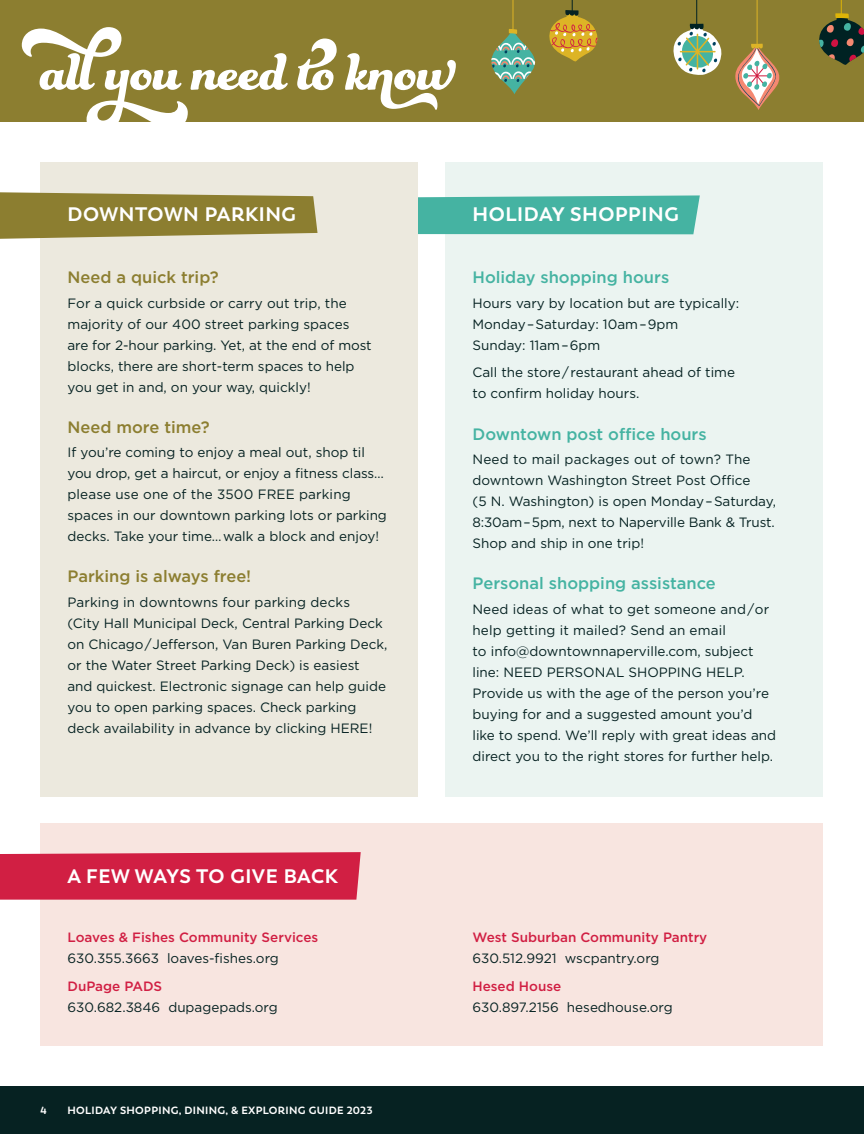
<style>
.page{position:relative;width:864px;height:1134px;background:#fff}
.page>*{position:absolute;margin:0;border:0;box-sizing:border-box;transform-origin:0 0}
.t1{font:63px "Funkydori";color:#fff}
.t2{font:700 19.5px "Trenda";letter-spacing:.03em;color:#fff}
.t3{font:500 16.5px "Gotham";color:#45b3a2}
.t4{font:500 16.5px "Gotham";color:#8c7e30}
.t5{font:13.5px/21px "Gotham";color:#062222}
.t6{font:500 13.5px "Gotham";color:#d11f43}
.t7{font:700 10.5px "Trenda";letter-spacing:.03em;color:#fff}
</style>
<div class="page">
<div style="left:446px;top:162px;width:378px;height:634px;background:#ebf4f1"></div>
<div style="left:0;top:0;width:864px;height:122px;background:#8c7e30"></div>
<div style="left:0;top:1087px;width:864px;height:47px;background:#062222"></div>
<div style="left:40px;top:824px;width:784px;height:222px;background:#f8e5e0"></div>
<div style="left:418px;top:195px;width:282px;height:39px;background:#45b3a2"></div>
<div style="left:0;top:852px;width:361px;height:48px;background:#d11f43"></div>
<div style="left:40px;top:162px;width:378px;height:634px;background:#ece9de"></div>
<svg style="left:0;top:192px;width:318px;height:47px"></svg>
<svg style="left:491px;top:29px;width:45px;height:65px"></svg>
<hr style="left:513px;top:0;width:1px;height:31px;background:#ddb426">
<svg style="left:549px;top:0;width:49px;height:62px"></svg>
<svg style="left:673px;top:0;width:49px;height:75px"></svg>
<hr style="left:757px;top:0;width:1px;height:46px;background:#ddb426">
<svg style="left:735px;top:44px;width:45px;height:66px"></svg>
<hr style="left:841px;top:0;width:1px;height:32px;background:#deb407">
<svg style="left:819px;top:13px;width:45px;height:52px"></svg>
<h1 class="t1" style="left:40px;top:31px;width:416px">allyou need to know</h1>
<h2 class="t2" style="left:68px;top:202px;width:230px">DOWNTOWN PARKING</h2>
<p class="t4" style="left:68px;top:267px;width:153px">Need a quick trip?</p>
<p class="t5" style="left:68px;top:292px;width:306px">For a quick curbside or carry out trip, the majority of our 400 street parking spaces are for 2-hour parking. Yet, at the end of most blocks, there are short-term spaces to help you get in and, on your way, quickly!</p>
<p class="t4" style="left:68px;top:416px;width:144px">Need more time?</p>
<p class="t5" style="left:68px;top:442px;width:321px">If you’re coming to enjoy a meal out, shop til you drop, get a haircut, or enjoy a fitness class… please use one of the 3500 FREE parking spaces in our downtown parking lots or parking decks. Take your time…walk a block and enjoy!</p>
<p class="t4" style="left:68px;top:566px;width:185px">Parking is always free!</p>
<p class="t5" style="left:68px;top:591px;width:321px">Parking in downtowns four parking decks<br>(City Hall Municipal Deck, Central Parking Deck on Chicago/Jefferson, Van Buren Parking Deck, or the Water Street Parking Deck) is easiest and quickest. Electronic signage can help guide you to open parking spaces. Check parking deck availability in advance by clicking HERE!</p>
<h2 class="t2" style="left:472px;top:202px;width:208px">HOLIDAY SHOPPING</h2>
<p class="t3" style="left:472px;top:267px;width:198px">Holiday shopping hours</p>
<p class="t5" style="left:472px;top:292px;width:268px">Hours vary by location but are typically:<br>Monday–Saturday: 10am–9pm<br>Sunday: 11am–6pm</p>
<p class="t5" style="left:472px;top:362px;width:264px">Call the store/restaurant ahead of time to confirm holiday hours.</p>
<p class="t3" style="left:472px;top:423px;width:236px">Downtown post office hours</p>
<p class="t5" style="left:472px;top:448px;width:305px">Need to mail packages out of town? The downtown Washington Street Post Office<br>(5 N. Washington) is open Monday–Saturday, 8:30am–5pm, next to Naperville Bank &amp; Trust.<br>Shop and ship in one trip!</p>
<p class="t3" style="left:472px;top:573px;width:245px">Personal shopping assistance</p>
<p class="t5" style="left:472px;top:598px;width:305px">Need ideas of what to get someone and/or help getting it mailed? Send an email<br>to info@downtownnaperville.com, subject line: NEED PERSONAL SHOPPING HELP.<br>Provide us with the age of the person you’re buying for and a suggested amount you’d like to spend. We’ll reply with great ideas and direct you to the right stores for further help.</p>
<h2 class="t2" style="left:68px;top:864px;width:272px">A FEW WAYS TO GIVE BACK</h2>
<p class="t6" style="left:68px;top:929px;width:252px">Loaves &amp; Fishes Community Services</p>
<p class="t5" style="left:68px;top:948px;width:213px">630.355.3663 loaves-fishes.org</p>
<p class="t6" style="left:68px;top:977px;width:96px">DuPage PADS</p>
<p class="t5" style="left:68px;top:997px;width:212px">630.682.3846 dupagepads.org</p>
<p class="t7" style="left:40px;top:1104px;width:8px">4</p>
<p class="t7" style="left:67px;top:1104px;width:307px">HOLIDAY SHOPPING, DINING, &amp; EXPLORING GUIDE 2023</p>
<p class="t6" style="left:472px;top:929px;width:236px">West Suburban Community Pantry</p>
<p class="t5" style="left:472px;top:948px;width:189px">630.512.9921 wscpantry.org</p>
<p class="t6" style="left:472px;top:977px;width:90px">Hesed House</p>
<p class="t5" style="left:472px;top:997px;width:202px">630.897.2156 hesedhouse.org</p>
</div>
